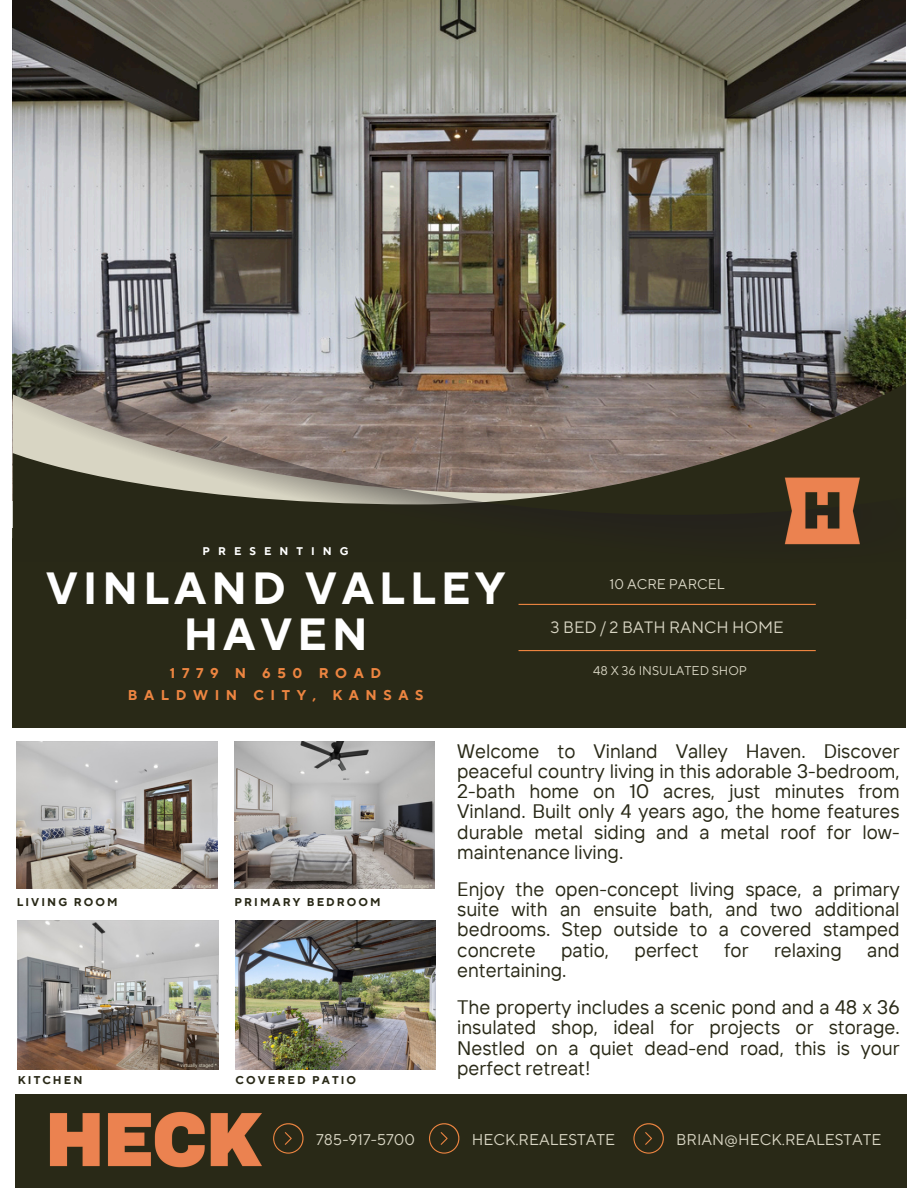
<style>
.page{position:relative;width:918px;height:1188px;background:#fff}
.page>*{position:absolute;margin:0;border:0;box-sizing:border-box;transform-origin:0 0}
.t1{font:700 44.85px/45.9px "TT Norms Pro";letter-spacing:.105em;color:#fff;text-align:center}
.t2{font:19.5px/20.2px "TT Interphases";color:#292917;text-align:justify}
.t3{font:16.35px "TT Norms Pro";color:#d9d6c4}
.t4{font:15.45px "TT Norms Pro";color:#d9d6c4}
.t5{font:700 14.1px "TT Norms Pro";letter-spacing:.47em;color:#ed8541}
.t6{font:14.1px "TT Norms Pro";color:#d9d6c4}
.t7{font:12.6px "TT Norms Pro";color:#d9d6c4}
.t8{font:700 11.25px "TT Norms Pro";letter-spacing:.185em;color:#292917}
.t9{font:700 11.1px "TT Norms Pro";letter-spacing:.725em;color:#fff}
.t10{font:4.95px "Roboto";color:#d9d6c4}
</style>
<div class="page">
<img style="left:17px;top:741px;width:200px;height:148px">
<img style="left:18px;top:921px;width:200px;height:148px">
<img style="left:234px;top:741px;width:201px;height:148px">
<img style="left:236px;top:921px;width:200px;height:148px">
<img style="left:12px;top:0;width:894px;height:501px">
<div style="left:12px;top:528px;width:894px;height:200px;background:#292917"></div>
<svg style="left:14px;top:347px;width:891px;height:181px;background:#70685f"></svg>
<hr style="left:519px;top:650px;width:297px;height:1px;background:#ed8541">
<hr style="left:519px;top:604px;width:297px;height:1px;background:#ed8541">
<img style="left:773px;top:471px;width:97px;height:74px">
<div style="left:15px;top:1094px;width:891px;height:94px;background:#292917"></div>
<svg style="left:275px;top:1123px;width:28px;height:30px"></svg>
<svg style="left:429px;top:1123px;width:30px;height:30px"></svg>
<img style="left:49px;top:1111px;width:226px;height:57px">
<svg style="left:633px;top:1123px;width:31px;height:30px"></svg>
<p class="t9" style="left:203px;top:545px;width:148px">PRESENTING</p>
<p class="t1" style="left:46px;top:567px;width:461px">VINLAND VALLEY<br>HAVEN</p>
<h6 class="t6" style="left:610px;top:576px;width:117px">10 ACRE PARCEL</h6>
<h4 class="t3" style="left:551px;top:617px;width:235px">3 BED / 2 BATH RANCH HOME</h4>
<p class="t5" style="left:170px;top:664px;width:213px">1779 N 650 ROAD</p>
<p class="t7" style="left:593px;top:663px;width:155px">48 X 36 INSULATED SHOP</p>
<p class="t5" style="left:128px;top:687px;width:297px">BALDWIN CITY, KANSAS</p>
<p class="t8" style="left:17px;top:895px;width:102px">LIVING ROOM</p>
<h5 class="t8" style="left:18px;top:1073px;width:66px">KITCHEN</h5>
<p class="t10" style="left:175px;top:883px;width:41px">* virtually staged *</p>
<p class="t10" style="left:393px;top:883px;width:41px">* virtually staged *</p>
<h1 class="t8" style="left:234px;top:895px;width:148px">PRIMARY BEDROOM</h1>
<p class="t10" style="left:177px;top:1063px;width:41px">* virtually staged *</p>
<h3 class="t8" style="left:236px;top:1073px;width:122px">COVERED PATIO</h3>
<h2 class="t2" style="left:457px;top:740px;width:444px">Welcome to Vinland Valley Haven. Discover peaceful country living in this adorable 3-bedroom, 2-bath home on 10 acres, just minutes from Vinland. Built only 4 years ago, the home features durable metal siding and a metal roof for low&shy;maintenance living.</h2>
<h2 class="t2" style="left:457px;top:878px;width:444px">Enjoy the open-concept living space, a primary suite with an ensuite bath, and two additional bedrooms. Step outside to a covered stamped concrete</h2>
<h2 class="t2" style="left:561px;top:939px;width:50px">patio,</h2>
<h2 class="t2" style="left:635px;top:939px;width:66px">perfect</h2>
<h2 class="t2" style="left:724px;top:939px;width:26px">for</h2>
<h2 class="t2" style="left:774px;top:939px;width:69px">relaxing</h2>
<h2 class="t2" style="left:867px;top:939px;width:34px">and</h2>
<h2 class="t2" style="left:457px;top:959px;width:111px">entertaining.</h2>
<h2 class="t2" style="left:457px;top:997px;width:444px">The property includes a scenic pond and a 48 x 36 insulated shop, ideal for projects or storage.<br>Nestled on a quiet dead-end road, this is your perfect retreat!</h2>
<p class="t4" style="left:316px;top:1130px;width:100px">785-917-5700</p>
<p class="t4" style="left:472px;top:1130px;width:145px">HECK.REALESTATE</p>
<p class="t4" style="left:676px;top:1130px;width:207px">BRIAN@HECK.REALESTATE</p>
</div>
